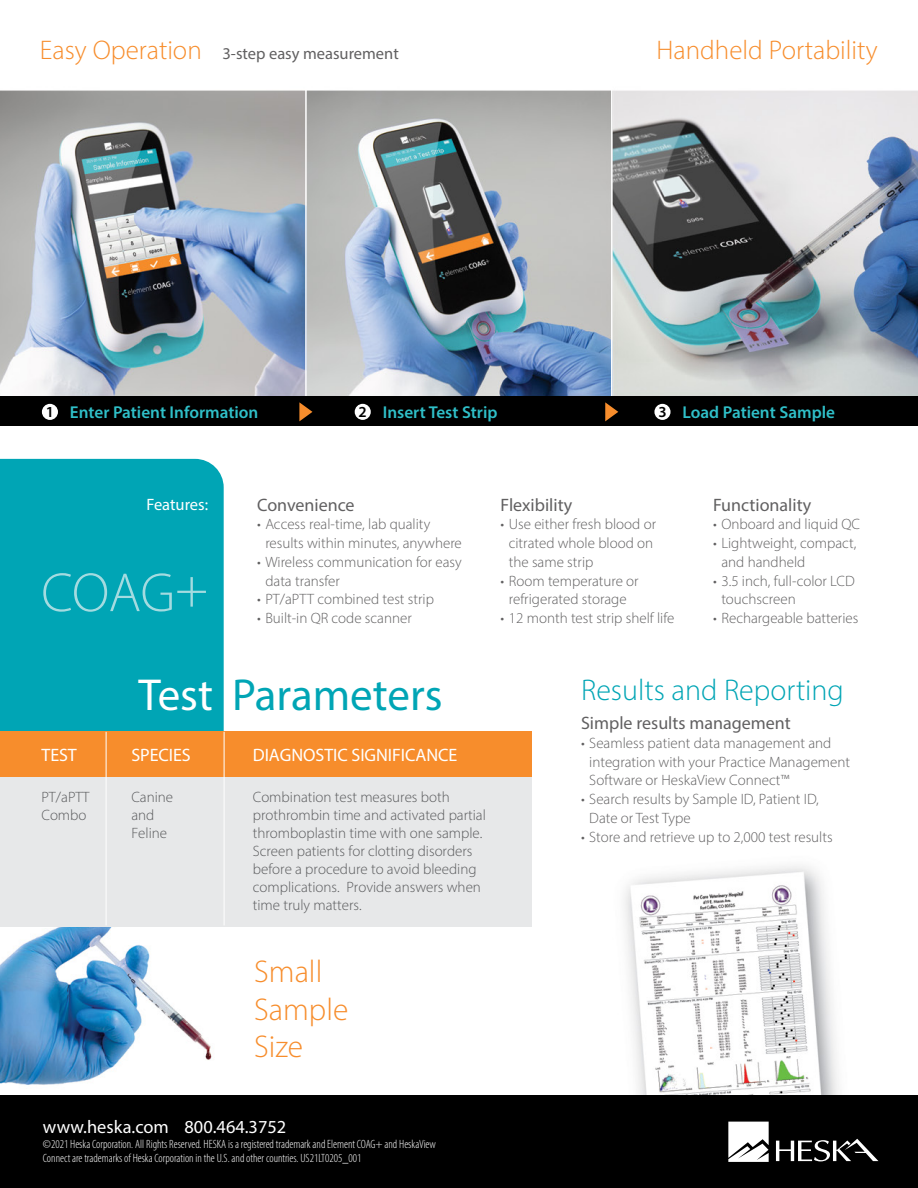
<style>
.page{position:relative;width:918px;height:1188px;background:#fff}
.page>*{position:absolute;margin:0;border:0;box-sizing:border-box;transform-origin:0 0}
.t1{font:300 55.5px "Myriad Pro";color:#a4dbe0}
.t2{font:45px "Myriad Pro";color:#00a5b5}
.t3{font:300 31.5px/37.8px "Myriad Pro";color:#f78d2c}
.t4{font:300 30px "Myriad Pro";color:#00a5b5}
.t5{font:300 27px "Myriad Pro";color:#f78d2c}
.t6{font:18.3px "Myriad Pro";color:#fff}
.t7{font:18px "Myriad Pro";color:#616061}
.t8{font:18px "Myriad Pro";letter-spacing:-.005em;color:#fff}
.t9{font:600 17.25px "Myriad Pro";color:#2fbfc8}
.t10{font:16.5px "Myriad Pro";color:#616061}
.t11{font:16.5px "Myriad Pro";color:#fff}
.t12{font:300 15px/18.8px "Myriad Pro";color:#616061}
.t13{font:300 15px/18px "Myriad Pro";color:#595a5c}
.t14{font:300 condensed 12px/14.4px "Myriad Pro";color:#fff}
.s1{font-weight:300;font-size:27px;color:#f78d2c}
.s2{font-size:15.45px;color:#000}
.s3{color:#fff}
</style>
<div class="page">
<img style="left:0;top:90px;width:918px;height:1006px">
<div style="left:0;top:1096px;width:918px;height:92px;background:#000"></div>
<div style="left:0;top:459px;width:224px;height:273px;background:#00a5b5"></div>
<div style="left:0;top:772px;width:532px;height:155px;background:#e7e8e9"></div>
<div style="left:0;top:732px;width:532px;height:45px;background:#f78d2c"></div>
<hr style="left:106px;top:732px;width:1px;height:193px;background:#fff">
<hr style="left:224px;top:732px;width:1px;height:193px;background:#fff">
<svg style="left:728px;top:1122px;width:150px;height:40px"></svg>
<hr style="left:305px;top:89px;width:2px;height:341px;background:#fff">
<hr style="left:611px;top:89px;width:2px;height:341px;background:#fff">
<div style="left:306px;top:396px;width:306px;height:30px;background:#000"></div>
<div style="left:355px;top:404px;width:16px;height:16px;background:#fff;border-radius:50%"></div>
<div style="left:612px;top:396px;width:306px;height:30px;background:#000"></div>
<div style="left:654px;top:404px;width:17px;height:16px;background:#fff;border-radius:50%"></div>
<div style="left:0;top:396px;width:306px;height:30px;background:#000"></div>
<div style="left:42px;top:404px;width:16px;height:16px;background:#fff;border-radius:50%"></div>
<svg style="left:299px;top:402px;width:13px;height:19px"></svg>
<svg style="left:605px;top:402px;width:13px;height:19px"></svg>
<p class="t10" style="left:40px;top:43px;width:360px"><span class="s1">Easy Operation</span> 3-step easy measurement</p>
<h3 class="t5" style="left:657px;top:33px;width:223px">Handheld Portability</h3>
<p class="t9" style="left:46px;top:401px;width:214px"><span class="s2">1</span> Enter Patient Information</p>
<p class="t9" style="left:359px;top:401px;width:140px"><span class="s2">2</span> Insert Test Strip</p>
<p class="t9" style="left:658px;top:401px;width:178px"><span class="s2">3</span> Load Patient Sample</p>
<p class="t11" style="left:146px;top:494px;width:63px">Features:</p>
<h1 class="t1" style="left:41px;top:559px;width:168px">COAG+</h1>
<p class="t7" style="left:257px;top:494px;width:99px">Convenience</p>
<p class="t12" style="left:265px;top:515px;width:198px;text-indent:-8px">• Access real-time, lab quality results within minutes, anywhere</p>
<p class="t12" style="left:265px;top:552px;width:198px;text-indent:-8px">• Wireless communication for easy data transfer</p>
<p class="t12" style="left:257px;top:590px;width:178px">• PT/aPTT combined test strip</p>
<p class="t12" style="left:257px;top:609px;width:156px">• Built-in QR code scanner</p>
<p class="t7" style="left:501px;top:494px;width:73px">Flexibility</p>
<p class="t12" style="left:509px;top:515px;width:149px;text-indent:-8px">• Use either fresh blood or citrated whole blood on the same strip</p>
<p class="t12" style="left:501px;top:571px;width:140px;text-align:center">• Room temperature or refrigerated storage</p>
<p class="t12" style="left:501px;top:609px;width:175px">• 12 month test strip shelf life</p>
<p class="t7" style="left:713px;top:494px;width:100px">Functionality</p>
<p class="t12" style="left:713px;top:515px;width:149px">• Onboard and liquid QC</p>
<p class="t12" style="left:721px;top:534px;width:136px;text-indent:-8px">• Lightweight, compact, and handheld</p>
<p class="t12" style="left:721px;top:571px;width:135px;text-indent:-8px">• 3.5 inch, full-color LCD touchscreen</p>
<p class="t12" style="left:713px;top:609px;width:147px">• Rechargeable batteries</p>
<h2 class="t2" style="left:139px;top:668px;width:305px"><span class="s3">Test</span> Parameters</h2>
<h3 class="t4" style="left:581px;top:672px;width:264px">Results and Reporting</h3>
<p class="t7" style="left:581px;top:712px;width:211px">Simple results management</p>
<p class="t12" style="left:589px;top:733px;width:262px;text-indent:-8px">• Seamless patient data management and integration with your Practice Management<br>Software or HeskaView Connect™</p>
<p class="t12" style="left:589px;top:790px;width:231px;text-indent:-8px">• Search results by Sample ID, Patient ID,<br>Date or Test Type</p>
<p class="t12" style="left:581px;top:827px;width:253px">• Store and retrieve up to 2,000 test results</p>
<p class="t8" style="left:41px;top:744px;width:37px">TEST</p>
<p class="t8" style="left:131px;top:744px;width:61px">SPECIES</p>
<p class="t8" style="left:253px;top:744px;width:206px">DIAGNOSTIC SIGNIFICANCE</p>
<p class="t13" style="left:253px;top:787px;width:235px">Combination test measures both prothrombin time and activated partial thromboplastin time with one sample.<br>Screen patients for clotting disorders before a procedure to avoid bleeding complications. Provide answers when time truly matters.</p>
<p class="t13" style="left:41px;top:787px;width:50px">PT/aPTT<br>Combo</p>
<p class="t13" style="left:131px;top:787px;width:43px">Canine and<br>Feline</p>
<h3 class="t3" style="left:254px;top:952px;width:96px">Small<br>Sample<br>Size</h3>
<p class="t6" style="left:43px;top:1116px;width:245px">www.heska.com 800.464.3752</p>
<p class="t14" style="left:43px;top:1137px;width:394px">©2021 Heska Corporation. All Rights Reserved. HESKA is a registered trademark and Element COAG+ and HeskaView<br>Connect are trademarks of Heska Corporation in the U.S. and other countries. US21LT0205_001</p>
</div>
